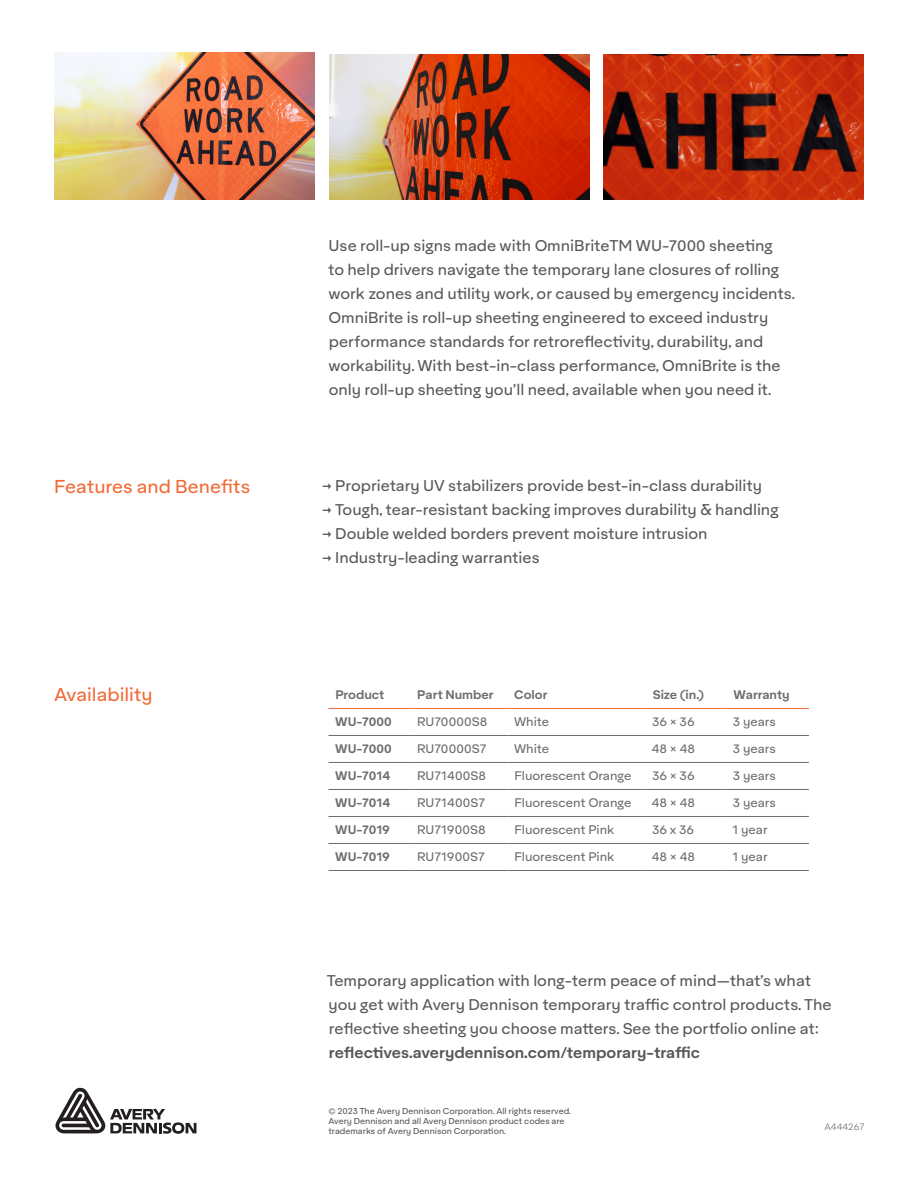
<style>
.page{position:relative;width:918px;height:1188px;background:#fff}
.page>*{position:absolute;margin:0;border:0;box-sizing:border-box;transform-origin:0 0}
.t1{font:18px "Aktifo A";color:#f26a37}
.t2{font:15px/24px "Aktifo A";color:#57585a}
.t3{font:12px "Aktifo A";color:#6c6d70}
.t4{font:600 12px "Aktifo A";color:#6c6d70}
.t5{font:300 9px "Aktifo A";color:#54555a}
.t6{font:8.25px "Aktifo A";color:#54555a}
.s1{font-weight:600}
</style>
<div class="page">
<svg style="left:55px;top:1087px;width:141px;height:47px"></svg>
<img style="left:54px;top:53px;width:261px;height:146px">
<img style="left:604px;top:54px;width:260px;height:145px">
<img style="left:329px;top:54px;width:260px;height:145px">
<hr style="left:328px;top:708px;width:82px;height:1px;background:#f26a37">
<hr style="left:410px;top:708px;width:98px;height:1px;background:#f26a37">
<hr style="left:508px;top:708px;width:138px;height:1px;background:#f26a37">
<hr style="left:646px;top:708px;width:81px;height:1px;background:#f26a37">
<hr style="left:727px;top:708px;width:82px;height:1px;background:#f26a37">
<hr style="left:328px;top:735px;width:82px;height:1px;background:#6c6d70">
<hr style="left:328px;top:762px;width:82px;height:1px;background:#6c6d70">
<hr style="left:328px;top:789px;width:82px;height:1px;background:#6c6d70">
<hr style="left:410px;top:789px;width:98px;height:1px;background:#6c6d70">
<hr style="left:508px;top:789px;width:138px;height:1px;background:#6c6d70">
<hr style="left:646px;top:789px;width:81px;height:1px;background:#6c6d70">
<hr style="left:727px;top:789px;width:82px;height:1px;background:#6c6d70">
<hr style="left:328px;top:816px;width:82px;height:1px;background:#6c6d70">
<hr style="left:410px;top:816px;width:98px;height:1px;background:#6c6d70">
<hr style="left:508px;top:816px;width:138px;height:1px;background:#6c6d70">
<hr style="left:646px;top:816px;width:81px;height:1px;background:#6c6d70">
<hr style="left:727px;top:816px;width:82px;height:1px;background:#6c6d70">
<hr style="left:328px;top:843px;width:82px;height:1px;background:#6c6d70">
<hr style="left:410px;top:843px;width:98px;height:1px;background:#6c6d70">
<hr style="left:508px;top:843px;width:138px;height:1px;background:#6c6d70">
<hr style="left:646px;top:843px;width:81px;height:1px;background:#6c6d70">
<hr style="left:727px;top:843px;width:82px;height:1px;background:#6c6d70">
<hr style="left:328px;top:870px;width:82px;height:1px;background:#6c6d70">
<hr style="left:410px;top:870px;width:98px;height:1px;background:#6c6d70">
<hr style="left:508px;top:870px;width:138px;height:1px;background:#6c6d70">
<hr style="left:646px;top:870px;width:81px;height:1px;background:#6c6d70">
<hr style="left:727px;top:870px;width:82px;height:1px;background:#6c6d70">
<hr style="left:410px;top:735px;width:98px;height:1px;background:#6c6d70">
<hr style="left:410px;top:762px;width:98px;height:1px;background:#6c6d70">
<hr style="left:508px;top:735px;width:138px;height:1px;background:#6c6d70">
<hr style="left:508px;top:762px;width:138px;height:1px;background:#6c6d70">
<hr style="left:646px;top:735px;width:81px;height:1px;background:#6c6d70">
<hr style="left:727px;top:735px;width:82px;height:1px;background:#6c6d70">
<hr style="left:646px;top:762px;width:81px;height:1px;background:#6c6d70">
<hr style="left:727px;top:762px;width:82px;height:1px;background:#6c6d70">
<p class="t1" style="left:54px;top:475px;width:198px">Features and Benefits</p>
<p class="t2" style="left:328px;top:233px;width:469px">Use roll-up signs made with OmniBriteTM WU-7000 sheeting<br>to help drivers navigate the temporary lane closures of rolling work zones and utility work, or caused by emergency incidents.<br>OmniBrite is roll-up sheeting engineered to exceed industry performance standards for retroreflectivity, durability, and workability. With best-in-class performance, OmniBrite is the only roll-up sheeting you’ll need, available when you need it.</p>
<p class="t2" style="left:322px;top:473px;width:442px">→ Proprietary UV stabilizers provide best-in-class durability</p>
<p class="t2" style="left:322px;top:497px;width:458px">→ Tough, tear-resistant backing improves durability &amp; handling</p>
<p class="t2" style="left:322px;top:521px;width:387px">→ Double welded borders prevent moisture intrusion</p>
<p class="t2" style="left:322px;top:545px;width:220px">→ Industry-leading warranties</p>
<p class="t1" style="left:54px;top:683px;width:100px">Availability</p>
<p class="t4" style="left:335px;top:687px;width:50px">Product</p>
<p class="t4" style="left:417px;top:687px;width:78px">Part Number</p>
<p class="t4" style="left:514px;top:687px;width:35px">Color</p>
<p class="t4" style="left:653px;top:687px;width:53px">Size (in.)</p>
<p class="t4" style="left:734px;top:687px;width:58px">Warranty</p>
<p class="t4" style="left:335px;top:714px;width:58px">WU-7000</p>
<p class="t3" style="left:417px;top:715px;width:72px">RU70000S8</p>
<p class="t3" style="left:514px;top:715px;width:36px">White</p>
<p class="t3" style="left:652px;top:715px;width:44px">36 × 36</p>
<p class="t3" style="left:733px;top:715px;width:44px">3 years</p>
<p class="t4" style="left:335px;top:741px;width:58px">WU-7000</p>
<p class="t3" style="left:417px;top:742px;width:71px">RU70000S7</p>
<p class="t3" style="left:514px;top:742px;width:36px">White</p>
<p class="t3" style="left:652px;top:742px;width:45px">48 × 48</p>
<p class="t3" style="left:733px;top:742px;width:44px">3 years</p>
<p class="t4" style="left:335px;top:768px;width:57px">WU-7014</p>
<p class="t3" style="left:417px;top:769px;width:70px">RU71400S8</p>
<p class="t3" style="left:514px;top:769px;width:119px">Fluorescent Orange</p>
<p class="t3" style="left:652px;top:769px;width:44px">36 × 36</p>
<p class="t3" style="left:733px;top:769px;width:44px">3 years</p>
<p class="t4" style="left:335px;top:795px;width:57px">WU-7014</p>
<p class="t3" style="left:417px;top:796px;width:70px">RU71400S7</p>
<p class="t3" style="left:514px;top:796px;width:119px">Fluorescent Orange</p>
<p class="t3" style="left:652px;top:796px;width:45px">48 × 48</p>
<p class="t3" style="left:733px;top:796px;width:44px">3 years</p>
<p class="t4" style="left:335px;top:822px;width:56px">WU-7019</p>
<p class="t3" style="left:417px;top:823px;width:70px">RU71900S8</p>
<p class="t3" style="left:514px;top:823px;width:102px">Fluorescent Pink</p>
<p class="t3" style="left:652px;top:823px;width:44px">36 x 36</p>
<p class="t3" style="left:733px;top:823px;width:36px">1 year</p>
<p class="t4" style="left:335px;top:849px;width:56px">WU-7019</p>
<p class="t3" style="left:417px;top:850px;width:69px">RU71900S7</p>
<p class="t3" style="left:514px;top:850px;width:102px">Fluorescent Pink</p>
<p class="t3" style="left:652px;top:850px;width:45px">48 × 48</p>
<p class="t3" style="left:733px;top:850px;width:36px">1 year</p>
<p class="t2" style="left:327px;top:969px;width:506px">Temporary application with long-term peace of mind—that’s what you get with Avery Dennison temporary traffic control products. The reflective sheeting you choose matters. See the portfolio online at: <span class="s1">reflectives.averydennison.com/temporary-traffic</span></p>
<p class="t6" style="left:328px;top:1106px;width:244px">© 2023 The Avery Dennison Corporation. All rights reserved.</p>
<p class="t6" style="left:328px;top:1116px;width:238px">Avery Dennison and all Avery Dennison product codes are</p>
<p class="t6" style="left:328px;top:1125px;width:179px">trademarks of Avery Dennison Corporation.</p>
<p class="t5" style="left:825px;top:1121px;width:42px">A444267</p>
</div>
